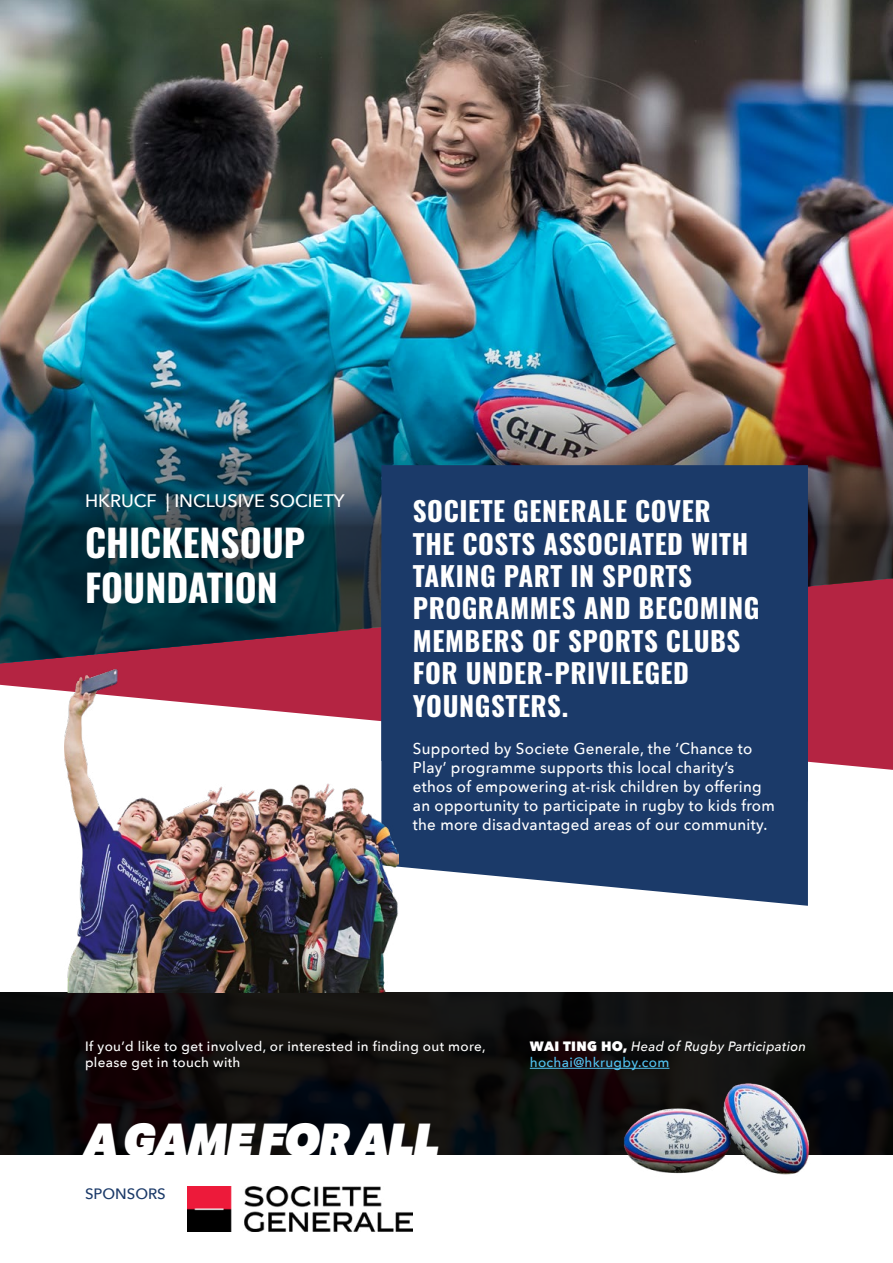
<style>
.page{position:relative;width:893px;height:1263px;background:#fff}
.page>*{position:absolute;margin:0;border:0;box-sizing:border-box;transform-origin:0 0}
.t1{font:italic 800 45px "LFT Etica Display";color:#fff}
.t2{font:700 37.5px/45px "Oswald";color:#fff}
.t3{font:700 27px/32.4px "Oswald";letter-spacing:.02em;color:#fff}
.t4{font:500 18px "Avenir Next";color:#fff}
.t5{font:500 15.75px/18.9px "Avenir Next";letter-spacing:.02em;color:#fff;scale:.96 1}
.t6{font:500 15px "Avenir Next";color:#1b3a69}
.t7{font:500 13.5px/16.2px "Avenir Next";letter-spacing:.025em;color:#fff}
.t8{font:italic 500 13.5px/16.2px "Avenir Next";letter-spacing:.025em;color:#fff}
.s1{font-weight:800;font-style:normal}
.s2{font-style:normal;color:#52c3f1}
</style>
<div class="page">
<svg style="left:0;top:663px;width:893px;height:107px;fill:#b42442"></svg>
<img style="left:0;top:0;width:893px;height:663px">
<div style="left:381px;top:465px;width:427px;height:104px;background:#1b3a69"></div>
<div style="left:381px;top:569px;width:427px;height:337px;background:#1b3a69"></div>
<img style="left:187px;top:1186px;width:226px;height:45px">
<div style="left:0;top:993px;width:893px;height:162px;background:linear-gradient(to bottom,#140e0c,#09090c)"></div>
<img style="left:463px;top:993px;width:430px;height:182px">
<hr style="left:530px;top:1068px;width:139px;height:1px;background:#52c3f1">
<img style="left:65px;top:670px;width:334px;height:323px">
<p class="t4" style="left:85px;top:485px;width:261px">HKRUCF | INCLUSIVE SOCIETY</p>
<h2 class="t2" style="left:85px;top:523px;width:222px">CHICKENSOUP<br>FOUNDATION</h2>
<h3 class="t3" style="left:413px;top:497px;width:348px">SOCIETE GENERALE COVER<br>THE COSTS ASSOCIATED WITH<br>TAKING PART IN SPORTS<br>PROGRAMMES AND BECOMING<br>MEMBERS OF SPORTS CLUBS<br>FOR UNDER-PRIVILEGED<br>YOUNGSTERS.</h3>
<p class="t5" style="left:413px;top:739px;width:378px">Supported by Societe Generale, the ‘Chance to Play’ programme supports this local charity’s ethos of empowering at-risk children by offering an opportunity to participate in rugby to kids from the more disadvantaged areas of our community.</p>
<p class="t7" style="left:85px;top:1038px;width:402px">If you’d like to get involved, or interested in finding out more, please get in touch with</p>
<h1 class="t1" style="left:85px;top:1111px;width:357px">A GAME FOR ALL</h1>
<p class="t6" style="left:85px;top:1181px;width:82px">SPONSORS</p>
<p class="t8" style="left:530px;top:1038px;width:278px"><span class="s1">WAI TING HO,</span> Head of Rugby Participation <span class="s2">hochai@hkrugby.com</span></p>
</div>
